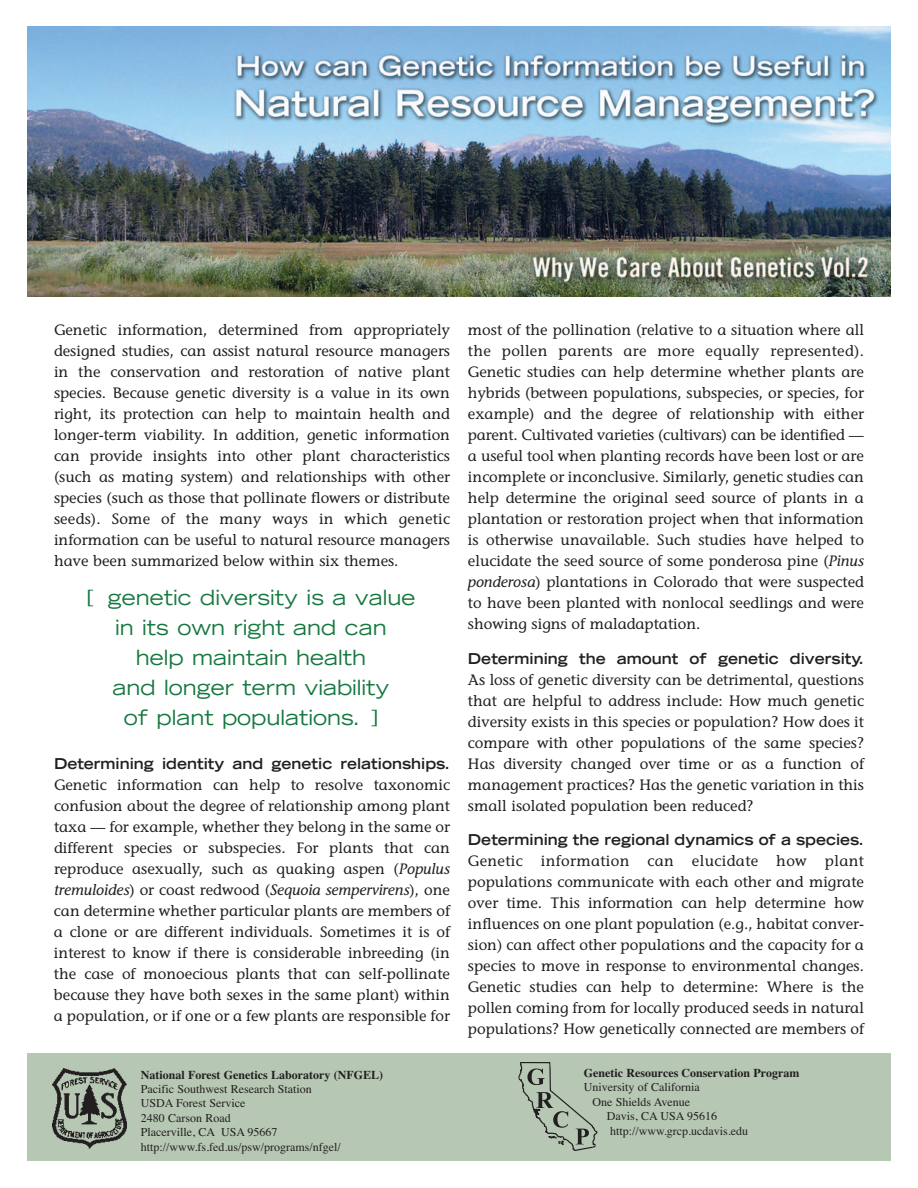
<style>
.page{position:relative;width:918px;height:1188px;background:#fff}
.page>*{position:absolute;margin:0;border:0;box-sizing:border-box;transform-origin:0 0}
.t1{font:expanded 21px/30px "Trade Gothic LH";color:#16783f;text-align:center}
.t2{font:15px/21px "Stone Informal";color:#231f20;text-align:justify}
.t3{font:700 expanded 15px "Trade Gothic LH";color:#231f20}
.t4{font:12px/14.4px "Times";color:#231f20}
.t5{font:700 12px "Times";color:#231f20}
.s1{font-style:italic}
</style>
<div class="page">
<img style="left:27px;top:27px;width:864px;height:270px">
<div style="left:27px;top:1053px;width:864px;height:108px;background:#b6c7b3"></div>
<img style="left:53px;top:1069px;width:73px;height:80px">
<svg style="left:519px;top:1062px;width:79px;height:89px"></svg>
<p class="t2" style="left:54px;top:321px;width:398px">Genetic information, determined from appropriately designed studies, can assist natural resource managers in the conservation and restoration of native plant species. Because genetic diversity is a value in its own right, its protection can help to maintain health and longer-term viability. In addition, genetic information can provide insights into other plant characteristics (such as mating system) and relationships with other species (such as those that pollinate flowers or distribute seeds). Some of the many ways in which genetic information can be useful to natural resource managers have been summarized below within six themes.</p>
<h1 class="t1" style="left:87px;top:584px;width:330px">[ genetic diversity is a value in its own right and can<br>help maintain health<br>and longer term viability<br>of plant populations. ]</h1>
<p class="t3" style="left:54px;top:758px;width:398px">Determining identity and genetic relationships.</p>
<p class="t2" style="left:54px;top:775px;width:398px">Genetic information can help to resolve taxonomic confusion about the degree of relationship among plant taxa — for example, whether they belong in the same or different species or subspecies. For plants that can reproduce asexually, such as quaking aspen (<span class="s1">Populus tremuloides</span>) or coast redwood (<span class="s1">Sequoia sempervirens</span>), one can determine whether particular plants are members of a clone or are different individuals. Sometimes it is of interest to know if there is considerable inbreeding (in the case of monoecious plants that can self-pollinate because they have both sexes in the same plant) within a population, or if one or a few plants are responsible for</p>
<p class="t5" style="left:141px;top:1070px;width:244px">National Forest Genetics Laboratory (NFGEL)</p>
<p class="t4" style="left:141px;top:1083px;width:202px">Pacific Southwest Research Station<br>USDA Forest Service<br>2480 Carson Road<br>Placerville, CA USA 95667 http://www.fs.fed.us/psw/programs/nfgel/</p>
<p class="t2" style="left:468px;top:321px;width:398px">most of the pollination (relative to a situation where all the pollen parents are more equally represented).<br>Genetic studies can help determine whether plants are hybrids (between populations, subspecies, or species, for example) and the degree of relationship with either parent. Cultivated varieties (cultivars) can be identified — a useful tool when planting records have been lost or are incomplete or inconclusive. Similarly, genetic studies can help determine the original seed source of plants in a plantation or restoration project when that information is otherwise unavailable. Such studies have helped to elucidate the seed source of some ponderosa pine (<span class="s1">Pinus ponderosa</span>) plantations in Colorado that were suspected to have been planted with nonlocal seedlings and were showing signs of maladaptation.</p>
<p class="t3" style="left:468px;top:653px;width:398px">Determining the amount of genetic diversity.</p>
<p class="t2" style="left:468px;top:670px;width:398px">As loss of genetic diversity can be detrimental, questions that are helpful to address include: How much genetic diversity exists in this species or population? How does it compare with other populations of the same species?<br>Has diversity changed over time or as a function of management practices? Has the genetic variation in this small isolated population been reduced?</p>
<p class="t3" style="left:468px;top:834px;width:398px">Determining the regional dynamics of a species.</p>
<p class="t2" style="left:468px;top:852px;width:398px">Genetic information can elucidate how plant populations communicate with each other and migrate over time. This information can help determine how influences on one plant population (e.g., habitat conver&shy;sion) can affect other populations and the capacity for a species to move in response to environmental changes.<br>Genetic studies can help to determine: Where is the pollen coming from for locally produced seeds in natural populations? How genetically connected are members of</p>
<p class="t5" style="left:584px;top:1069px;width:217px">Genetic Resources Conservation Program</p>
<p class="t4" style="left:584px;top:1081px;width:117px">University of California</p>
<p class="t4" style="left:593px;top:1096px;width:99px">One Shields Avenue</p>
<p class="t4" style="left:607px;top:1110px;width:112px">Davis, CA USA 95616</p>
<p class="t4" style="left:610px;top:1125px;width:140px">http://www.grcp.ucdavis.edu</p>
</div>
